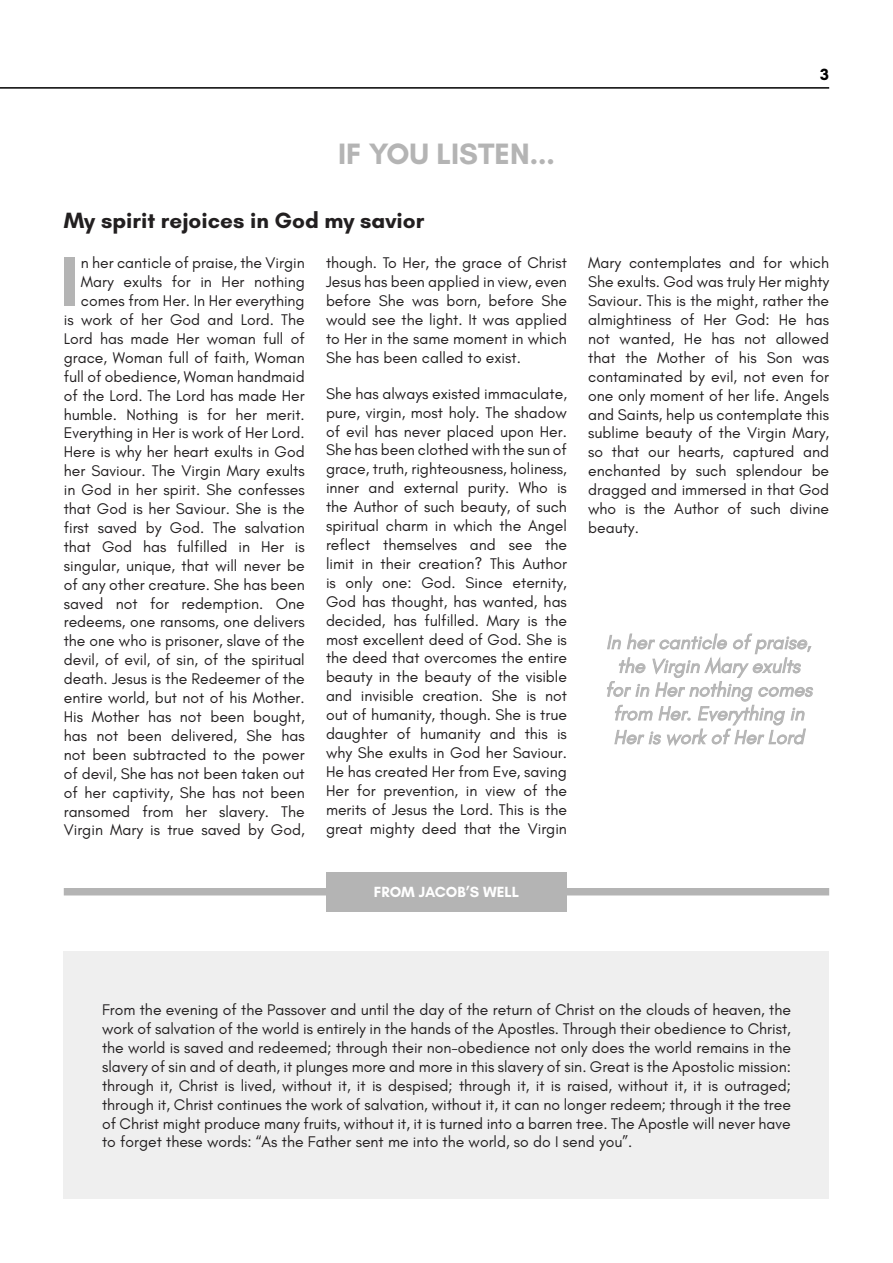
<style>
.page{position:relative;width:893px;height:1263px;background:#fff}
.page>*{position:absolute;margin:0;border:0;box-sizing:border-box;transform-origin:0 0}
.t1{font:700 71.4px "Glacial Indifference";color:#b4b4b4}
.t2{font:700 30px "Glacial Indifference";color:#b4b4b4}
.t3{font:700 22.5px "Glacial Indifference";color:#221f20}
.t4{font:italic 19.8px/23.7px "Glacial Indifference";color:#b4b4b4;text-align:center}
.t5{font:700 16.5px "Glacial Indifference";color:#000}
.t6{font:15.75px/18.9px "Glacial Indifference";color:#221f20;text-align:justify}
.t7{font:700 15px "Glacial Indifference";color:#fff}
</style>
<div class="page">
<hr style="left:0;top:87px;width:829px;height:2px;background:#000">
<div style="left:64px;top:951px;width:765px;height:248px;background:#efefef"></div>
<div style="left:64px;top:888px;width:765px;height:7px;background:#b4b4b4"></div>
<div style="left:326px;top:872px;width:241px;height:39px;background:#b4b4b4"></div>
<svg style="left:607px;top:633px;width:206px;height:113px"></svg>
<p class="t5" style="left:820px;top:65px;width:10px">3</p>
<h2 class="t2" style="left:338px;top:135px;width:218px">IF YOU LISTEN...</h2>
<h3 class="t3" style="left:64px;top:206px;width:362px">My spirit rejoices in God my savior</h3>
<h1 class="t1" style="left:59px;top:238px;width:21px">I</h1>
<p class="t6" style="left:64px;top:254px;width:242px;text-align:right">n her canticle of praise, the Virgin Mary exults for in Her nothing comes from Her. In Her everything<br>is work of her God and Lord. The Lord has made Her woman full of grace, Woman full of faith, Woman full of obedience, Woman handmaid of the Lord. The Lord has made Her humble. Nothing is for her merit.<br>Everything in Her is work of Her Lord.<br>Here is why her heart exults in God her Saviour. The Virgin Mary exults in God in her spirit. She confesses that God is her Saviour. She is the first saved by God. The salvation that God has fulfilled in Her is singular, unique, that will never be of any other creature. She has been saved not for redemption. One redeems, one ransoms, one delivers the one who is prisoner, slave of the devil, of evil, of sin, of the spiritual death. Jesus is the Redeemer of the entire world, but not of his Mother.<br>His Mother has not been bought, has not been delivered, She has not been subtracted to the power of devil, She has not been taken out of her captivity, She has not been ransomed from her slavery. The Virgin Mary is true saved by God,</p>
<p class="t6" style="left:326px;top:254px;width:242px">though. To Her, the grace of Christ Jesus has been applied in view, even before She was born, before She would see the light. It was applied to Her in the same moment in which She has been called to exist.</p>
<p class="t6" style="left:326px;top:384px;width:242px">She has always existed immaculate, pure, virgin, most holy. The shadow of evil has never placed upon Her.<br>She has been clothed with the sun of grace, truth, righteousness, holiness, inner and external purity. Who is the Author of such beauty, of such spiritual charm in which the Angel reflect themselves and see the limit in their creation? This Author is only one: God. Since eternity, God has thought, has wanted, has decided, has fulfilled. Mary is the most excellent deed of God. She is the deed that overcomes the entire beauty in the beauty of the visible and invisible creation. She is not out of humanity, though. She is true daughter of humanity and this is why She exults in God her Saviour.<br>He has created Her from Eve, saving Her for prevention, in view of the merits of Jesus the Lord. This is the great mighty deed that the Virgin</p>
<p class="t7" style="left:374px;top:883px;width:147px">FROM JACOB’S WELL</p>
<p class="t6" style="left:588px;top:254px;width:242px">Mary contemplates and for which She exults. God was truly Her mighty Saviour. This is the might, rather the almightiness of Her God: He has not wanted, He has not allowed that the Mother of his Son was contaminated by evil, not even for one only moment of her life. Angels and Saints, help us contemplate this sublime beauty of the Virgin Mary, so that our hearts, captured and enchanted by such splendour be dragged and immersed in that God who is the Author of such divine beauty.</p>
<p class="t4" style="left:605px;top:631px;width:208px">In her canticle of praise, the Virgin Mary exults for in Her nothing comes from Her. Everything in<br>Her is work of Her Lord</p>
<p class="t6" style="left:102px;top:1000px;width:690px">From the evening of the Passover and until the day of the return of Christ on the clouds of heaven, the work of salvation of the world is entirely in the hands of the Apostles. Through their obedience to Christ, the world is saved and redeemed; through their non-obedience not only does the world remains in the slavery of sin and of death, it plunges more and more in this slavery of sin. Great is the Apostolic mission: through it, Christ is lived, without it, it is despised; through it, it is raised, without it, it is outraged; through it, Christ continues the work of salvation, without it, it can no longer redeem; through it the tree of Christ might produce many fruits, without it, it is turned into a barren tree. The Apostle will never have to forget these words: “As the Father sent me into the world, so do I send you”.</p>
</div>
